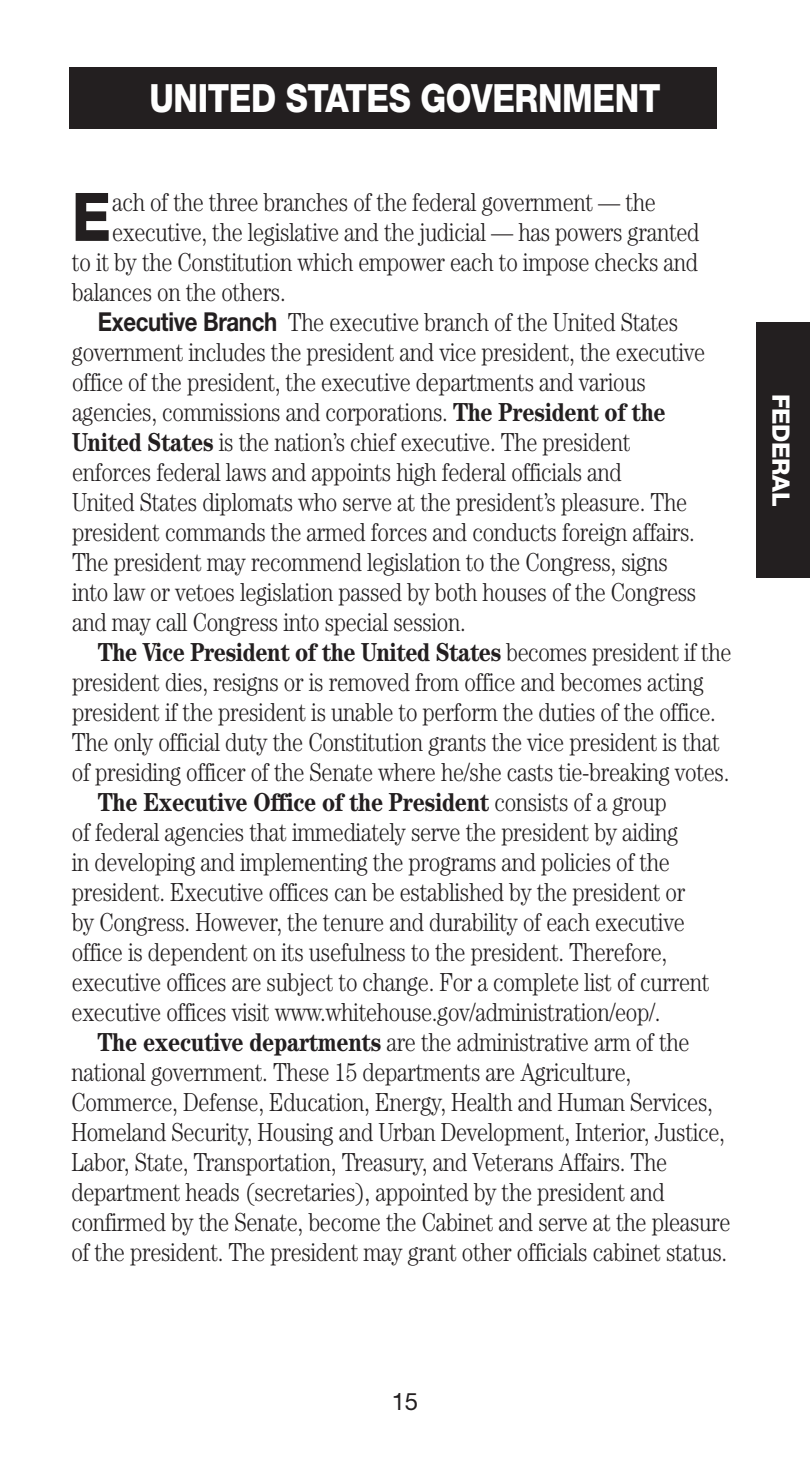
<style>
.page{position:relative;width:810px;height:1458px;background:#fff}
.page>*{position:absolute;margin:0;border:0;box-sizing:border-box;transform-origin:0 0}
.t1{font:800 67.2px "Helvetica Neue";color:#231f20;scale:.85 1}
.t2{font:800 39px "Helvetica Neue";letter-spacing:-.015em;color:#fff;scale:.85 1}
.t3{font:300 26.1px "Century";letter-spacing:-.015em;color:#231f20;scale:.85 1}
.t4{font:700 26.1px "Century";letter-spacing:-.025em;color:#231f20;scale:.85 1}
.t5{font:800 24px "Helvetica Neue";letter-spacing:-.015em;color:#fff}
.t6{font:24px "Helvetica Neue";color:#231f20}
.s1{font-family:"Helvetica Neue";font-weight:700}
.s2{font-weight:700}
.s3{font-weight:300}
</style>
<div class="page">
<div style="left:69px;top:68px;width:648px;height:61px;background:#231f20"></div>
<div style="left:756px;top:322px;width:54px;height:256px;background:#231f20"></div>
<h2 class="t2" style="left:149px;top:84px;width:603px">UNITED STATES GOVERNMENT</h2>
<h1 class="t1" style="left:72px;top:193px;width:47px">E</h1>
<p class="t3" style="left:112px;top:193px;width:641px">ach of the three branches of the federal government — the</p>
<p class="t3" style="left:112px;top:223px;width:693px">executive, the legislative and the judicial — has powers granted</p>
<p class="t3" style="left:72px;top:253px;width:738px">to it by the Constitution which empower each to impose checks and</p>
<p class="t3" style="left:72px;top:283px;width:253px">balances on the others.</p>
<p class="t3" style="left:98px;top:313px;width:684px"><span class="s1">Executive Branch</span> The executive branch of the United States</p>
<p class="t3" style="left:72px;top:343px;width:747px">government includes the president and vice president, the executive</p>
<p class="t3" style="left:72px;top:373px;width:677px">office of the president, the executive departments and various</p>
<p class="t3" style="left:72px;top:403px;width:700px">agencies, commissions and corporations. <span class="s2">The President of the</span></p>
<p class="t3" style="left:72px;top:433px;width:659px"><span class="s2">United States</span> is the nation’s chief executive. The president</p>
<p class="t3" style="left:72px;top:463px;width:648px">enforces federal laws and appoints high federal officials and</p>
<p class="t3" style="left:72px;top:493px;width:725px">United States diplomats who serve at the president’s pleasure. The</p>
<p class="t3" style="left:72px;top:523px;width:734px">president commands the armed forces and conducts foreign affairs.</p>
<p class="t3" style="left:72px;top:553px;width:703px">The president may recommend legislation to the Congress, signs</p>
<p class="t3" style="left:72px;top:583px;width:736px">into law or vetoes legislation passed by both houses of the Congress</p>
<p class="t3" style="left:72px;top:613px;width:465px">and may call Congress into special session.</p>
<p class="t4" style="left:98px;top:643px;width:747px">The Vice President of the United States <span class="s3">becomes president if the</span></p>
<p class="t3" style="left:72px;top:673px;width:745px">president dies, resigns or is removed from office and becomes acting</p>
<p class="t3" style="left:72px;top:703px;width:759px">president if the president is unable to perform the duties of the office.</p>
<p class="t3" style="left:72px;top:733px;width:764px">The only official duty the Constitution grants the vice president is that</p>
<p class="t3" style="left:72px;top:763px;width:775px">of presiding officer of the Senate where he/she casts tie-breaking votes.</p>
<p class="t4" style="left:98px;top:793px;width:671px">The Executive Office of the President <span class="s3">consists of a group</span></p>
<p class="t3" style="left:72px;top:823px;width:715px">of federal agencies that immediately serve the president by aiding</p>
<p class="t3" style="left:72px;top:853px;width:705px">in developing and implementing the programs and policies of the</p>
<p class="t3" style="left:72px;top:883px;width:723px">president. Executive offices can be established by the president or</p>
<p class="t3" style="left:72px;top:913px;width:723px">by Congress. However, the tenure and durability of each executive</p>
<p class="t3" style="left:72px;top:943px;width:702px">office is dependent on its usefulness to the president. Therefore,</p>
<p class="t3" style="left:72px;top:973px;width:752px">executive offices are subject to change. For a complete list of current</p>
<p class="t3" style="left:72px;top:1003px;width:695px">executive offices visit www.whitehouse.gov/administration/eop/.</p>
<p class="t3" style="left:98px;top:1033px;width:698px"><span class="s2">The executive departments</span> are the administrative arm of the</p>
<p class="t3" style="left:72px;top:1063px;width:660px">national government. These 15 departments are Agriculture,</p>
<p class="t3" style="left:72px;top:1093px;width:756px">Commerce, Defense, Education, Energy, Health and Human Services,</p>
<p class="t3" style="left:72px;top:1123px;width:770px">Homeland Security, Housing and Urban Development, Interior, Justice,</p>
<p class="t3" style="left:71px;top:1153px;width:703px">Labor, State, Transportation, Treasury, and Veterans Affairs. The</p>
<p class="t3" style="left:71px;top:1183px;width:700px">department heads (secretaries), appointed by the president and</p>
<p class="t3" style="left:71px;top:1213px;width:777px">confirmed by the Senate, become the Cabinet and serve at the pleasure</p>
<p class="t3" style="left:71px;top:1243px;width:773px">of the president. The president may grant other officials cabinet status.</p>
<p class="t5" style="left:790px;top:394px;width:114px;rotate:90deg">FEDERAL</p>
<p class="t6" style="left:392px;top:1393px;width:28px">15</p>
</div>
